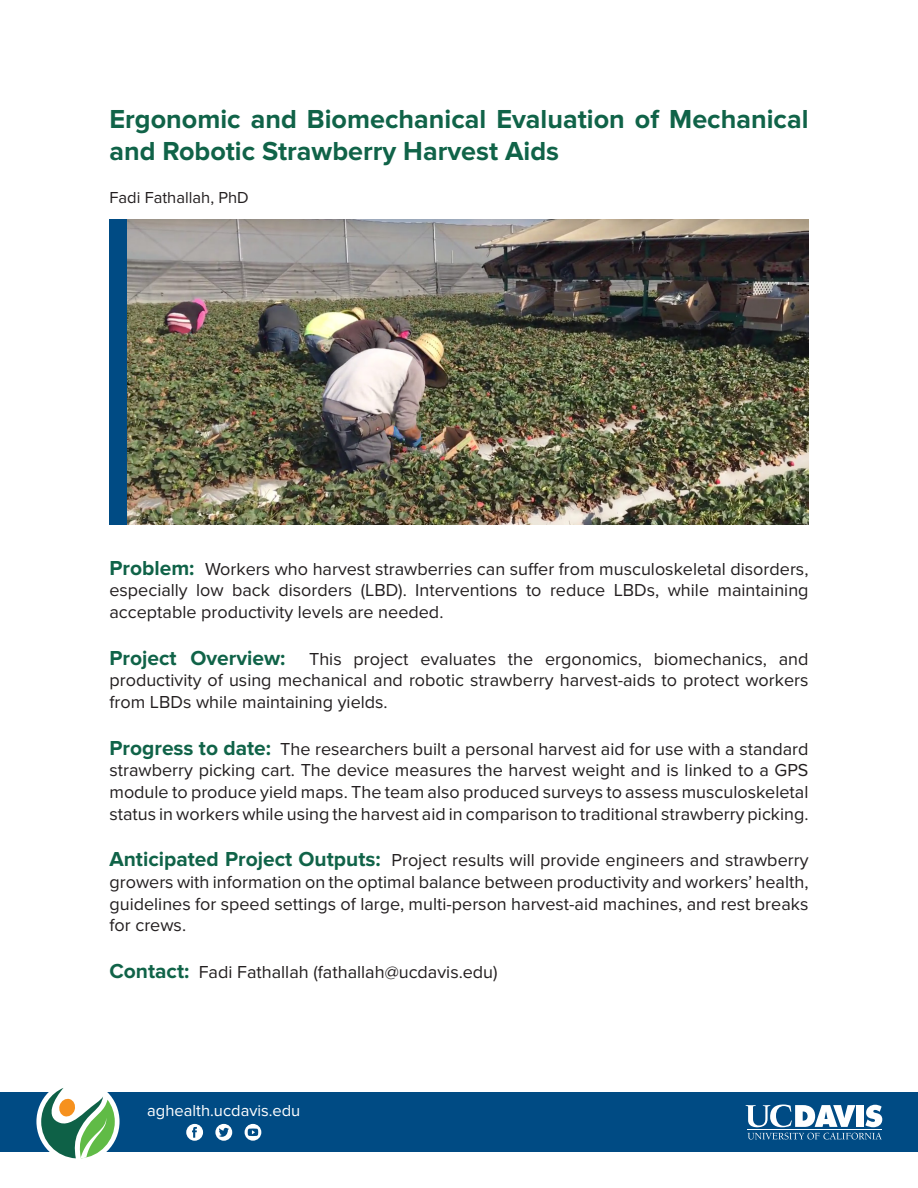
<style>
.page{position:relative;width:918px;height:1188px;background:#fff}
.page>*{position:absolute;margin:0;border:0;box-sizing:border-box;transform-origin:0 0}
.t1{font:700 27px/32.4px "Proxima Nova";color:#106348}
.t2{font:700 21px "Proxima Nova";color:#106348}
.t3{font:18px/21.6px "Proxima Nova";color:#231f20;text-align:justify}
.t4{font:16.5px "Proxima Nova";color:#fff}
.t5{font:16.5px "Proxima Nova";color:#231f20}
.s1{font-weight:700;font-size:21px;color:#106348}
</style>
<div class="page">
<img style="left:127px;top:220px;width:682px;height:305px">
<div style="left:0;top:1092px;width:918px;height:59px;background:#004b84"></div>
<div style="left:36px;top:1080px;width:84px;height:83px;background:#fff;border-radius:50%"></div>
<svg style="left:41px;top:1088px;width:74px;height:70px"></svg>
<div style="left:186px;top:1124px;width:17px;height:17px;background:#fff;border-radius:50%"></div>
<svg style="left:192px;top:1127px;width:5px;height:11px"></svg>
<div style="left:215px;top:1124px;width:17px;height:17px;background:#fff;border-radius:50%"></div>
<svg style="left:219px;top:1127px;width:10px;height:10px"></svg>
<svg style="left:245px;top:1124px;width:16px;height:17px"></svg>
<svg style="left:865px;top:1105px;width:17px;height:22px"></svg>
<div style="left:856px;top:1105px;width:8px;height:22px;background:#fff"></div>
<svg style="left:745px;top:1104px;width:110px;height:23px"></svg>
<hr style="left:747px;top:1130px;width:135px;height:1px;background:#fff">
<svg style="left:748px;top:1133px;width:134px;height:7px"></svg>
<div style="left:109px;top:220px;width:18px;height:305px;background:#004b84"></div>
<p class="t1" style="left:109px;top:104px;width:701px">Ergonomic and Biomechanical Evaluation of Mechanical and Robotic Strawberry Harvest Aids</p>
<p class="t5" style="left:109px;top:188px;width:141px">Fadi Fathallah, PhD</p>
<p class="t3" style="left:109px;top:559px;width:701px"><span class="s1">Problem:</span> Workers who harvest strawberries can suffer from musculoskeletal disorders, especially low back disorders (LBD). Interventions to reduce LBDs, while maintaining acceptable productivity levels are needed.</p>
<p class="t2" style="left:109px;top:646px;width:178px">Project Overview:</p>
<p class="t3" style="left:109px;top:649px;width:701px;text-indent:200px">This project evaluates the ergonomics, biomechanics, and productivity of using mechanical and robotic strawberry harvest-aids to protect workers from LBDs while maintaining yields.</p>
<p class="t3" style="left:109px;top:739px;width:701px"><span class="s1">Progress to date:</span> The researchers built a personal harvest aid for use with a standard strawberry picking cart. The device measures the harvest weight and is linked to a GPS module to produce yield maps. The team also produced surveys to assess musculoskeletal status in workers while using the harvest aid in comparison to traditional strawberry picking.</p>
<p class="t3" style="left:109px;top:850px;width:701px"><span class="s1">Anticipated Project Outputs:</span> Project results will provide engineers and strawberry growers with information on the optimal balance between productivity and workers’ health, guidelines for speed settings of large, multi-person harvest-aid machines, and rest breaks for crews.</p>
<p class="t3" style="left:109px;top:962px;width:390px"><span class="s1">Contact:</span> Fadi Fathallah (fathallah@ucdavis.edu)</p>
<p class="t4" style="left:147px;top:1101px;width:155px">aghealth.ucdavis.edu</p>
</div>
